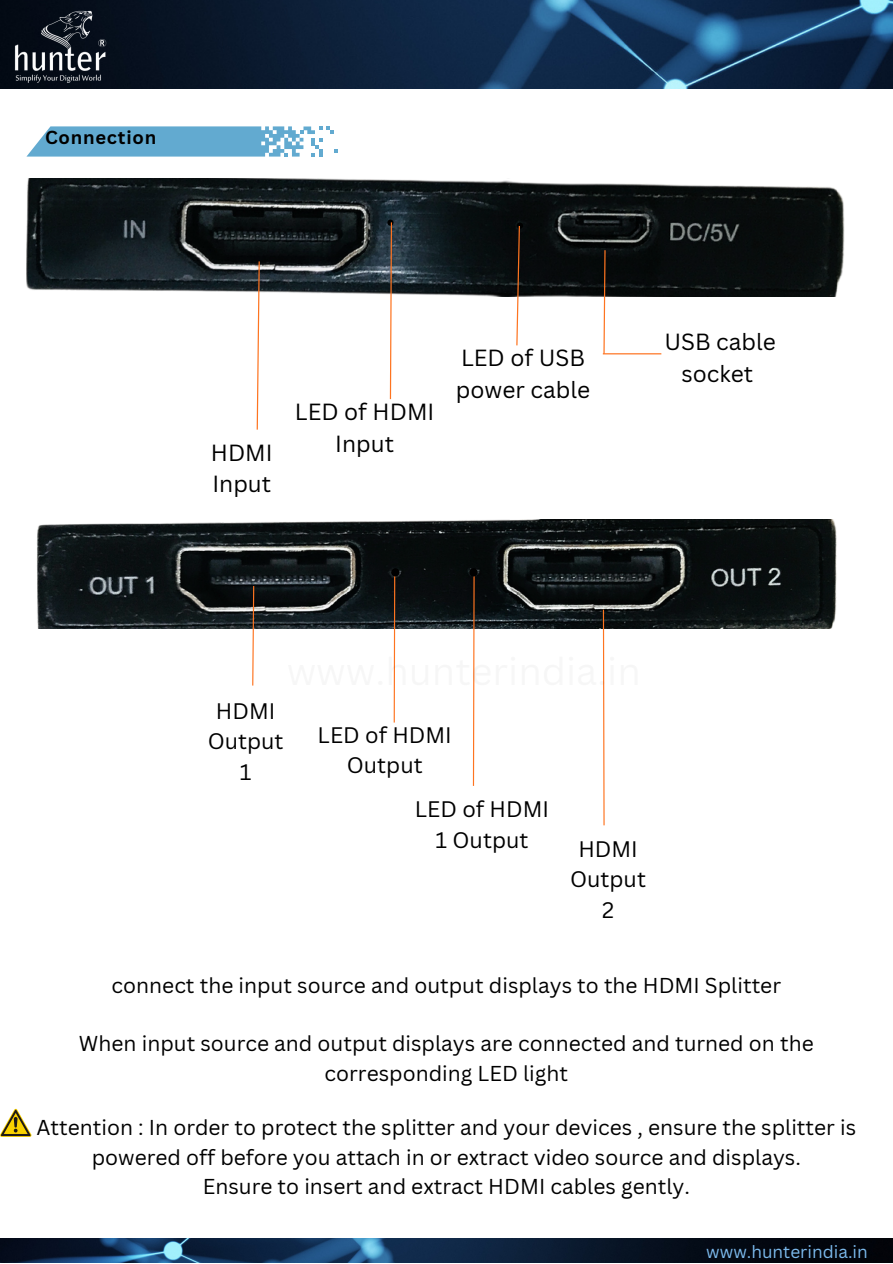
<style>
.page{position:relative;width:893px;height:1264px;background:#fff}
.page>*{position:absolute;margin:0;border:0;box-sizing:border-box;transform-origin:0 0}
.t1{font:22.8px/31.7px "Canva Sans";color:#000}
.t2{font:21.9px/30.5px "Canva Sans";color:#000;text-align:center}
.t3{font:21px/29.2px "Canva Sans";color:#000;text-align:center}
.t4{font:700 18.3px "Canva Sans";letter-spacing:.04em;color:#000}
.t5{font:17.25px "Canva Sans";color:#7bb9ec}
</style>
<div class="page">
<img style="left:0;top:0;width:892px;height:88px">
<img style="left:12px;top:11px;width:96px;height:72px">
<img style="left:0;top:1238px;width:892px;height:24px">
<svg style="left:26px;top:126px;width:312px;height:31px"></svg>
<svg style="left:0;top:1108px;width:31px;height:28px"></svg>
<img style="left:27px;top:178px;width:818px;height:118px">
<svg style="left:256px;top:260px;width:4px;height:170px"></svg>
<div style="left:387px;top:219px;width:6px;height:7px;background:#000;border-radius:50%"></div>
<svg style="left:389px;top:222px;width:3px;height:178px"></svg>
<svg style="left:515px;top:223px;width:8px;height:123px"></svg>
<svg style="left:602px;top:249px;width:4px;height:106px"></svg>
<hr style="left:602px;top:353px;width:59px;height:1px;background:#fe7420">
<img style="left:37px;top:519px;width:800px;height:109px">
<svg style="left:251px;top:584px;width:4px;height:102px"></svg>
<svg style="left:393px;top:576px;width:3px;height:147px"></svg>
<svg style="left:472px;top:576px;width:3px;height:210px"></svg>
<div style="left:469px;top:568px;width:8px;height:8px;background:#000;border-radius:50%"></div>
<div style="left:391px;top:568px;width:8px;height:8px;background:#000;border-radius:50%"></div>
<svg style="left:602px;top:608px;width:3px;height:218px"></svg>
<p class="t4" style="left:45px;top:124px;width:113px">Connection</p>
<p class="t1" style="left:211px;top:436px;width:63px">HDMI<br>Input</p>
<p class="t1" style="left:295px;top:395px;width:141px;text-align:center">LED of HDMI<br>Input</p>
<p class="t1" style="left:456px;top:341px;width:136px">LED of USB power cable</p>
<p class="t1" style="left:664px;top:325px;width:113px;text-align:center">USB cable socket</p>
<p class="t2" style="left:208px;top:695px;width:77px">HDMI<br>Output<br>1</p>
<p class="t2" style="left:317px;top:719px;width:136px">LED of HDMI<br>Output</p>
<p class="t2" style="left:415px;top:793px;width:136px">LED of HDMI<br>1 Output</p>
<p class="t2" style="left:570px;top:833px;width:77px">HDMI<br>Output<br>2</p>
<p class="t3" style="left:112px;top:970px;width:670px">connect the input source and output displays to the HDMI Splitter</p>
<p class="t3" style="left:79px;top:1028px;width:736px">When input source and output displays are connected and turned on the corresponding LED light</p>
<p class="t3" style="left:37px;top:1112px;width:821px">Attention : In order to protect the splitter and your devices , ensure the splitter is powered off before you attach in or extract video source and displays.</p>
<p class="t3" style="left:203px;top:1170px;width:488px">Ensure to insert and extract HDMI cables gently.</p>
<p class="t5" style="left:706px;top:1239px;width:163px">www.hunterindia.in</p>
</div>
